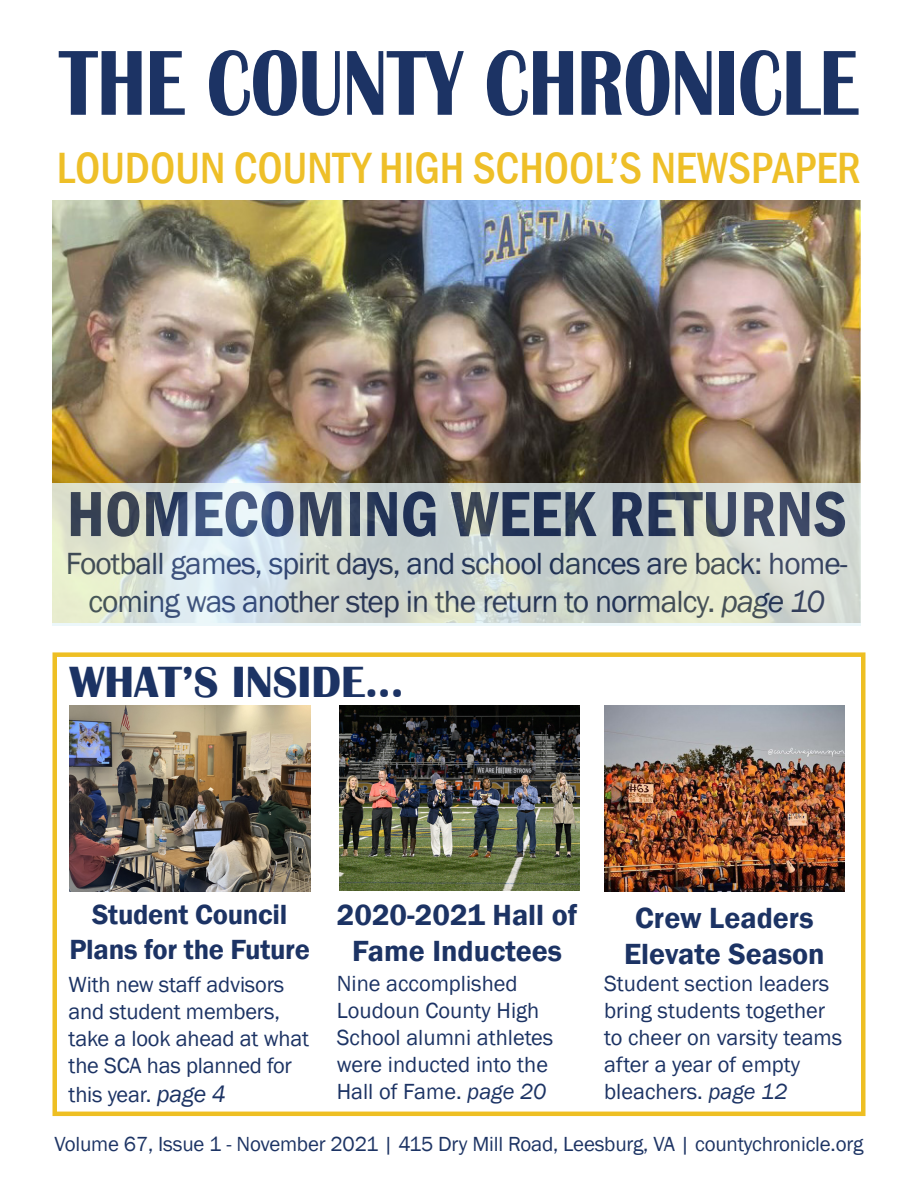
<style>
.page{position:relative;width:918px;height:1188px;background:#fff}
.page>*{position:absolute;margin:0;border:0;box-sizing:border-box;transform-origin:0 0}
.default_headline{font:700 95.55px "Britannic";color:#1c3364;scale:.77 1}
.t1{font:600 condensed 66px "Franklin Gothic";color:#1c3364}
.default_caption{font:500 condensed 45px "Franklin Gothic";color:#eebf28}
.default_headline-2{font:700 45px "Britannic";color:#1c3364}
.t2{font:31.5px/37.8px "Franklin Gothic";letter-spacing:-.03em;color:#1c3364;text-align:center}
.default_headline-3{font:600 30px/36px "Franklin Gothic";color:#1c3364;text-align:center}
.default_headline-4{font:600 28.5px/34.2px "Franklin Gothic";letter-spacing:-.01em;color:#1c3364;text-align:center}
.default_headline-5{font:22.5px/27px "Franklin Gothic";color:#1c3364}
.t3{font:21px "Franklin Gothic";letter-spacing:-.01em;color:#1d3464}
.s1{font-style:italic}
.s2{font-style:italic;font-size:24px}
</style>
<div class="page">
<div style="left:52px;top:652px;width:814px;height:464px;border:4px solid #eebf23"></div>
<img style="left:69px;top:705px;width:241px;height:186px">
<img style="left:604px;top:705px;width:241px;height:186px">
<img style="left:52px;top:201px;width:809px;height:282px">
<svg style="left:52px;top:483px;width:809px;height:143px;background:#d5ddd6"></svg>
<img style="left:340px;top:705px;width:239px;height:186px">
<p class="default_headline" style="left:59px;top:29px;width:1040px">THE COUNTY CHRONICLE</p>
<p class="default_caption" style="left:57px;top:138px;width:806px">LOUDOUN COUNTY HIGH SCHOOL’S NEWSPAPER</p>
<h2 class="t1" style="left:67px;top:470px;width:782px">HOMECOMING WEEK RETURNS</h2>
<h3 class="t2" style="left:66px;top:545px;width:783px">Football games, spirit days, and school dances are back: home&shy;coming was another step in the return to normalcy. <span class="s1">page 10</span></h3>
<p class="default_headline-2" style="left:69px;top:656px;width:336px">WHAT’S INSIDE...</p>
<p class="default_headline-3" style="left:337px;top:898px;width:242px">2020-2021 Hall of<br>Fame Inductees</p>
<p class="default_headline-3" style="left:635px;top:900px;width:180px">Crew Leaders</p>
<p class="default_headline-4" style="left:69px;top:898px;width:242px">Student Council<br>Plans for the Future</p>
<p class="default_headline-5" style="left:69px;top:971px;width:242px;line-height:27.5px">With new staff advisors and student members, take a look ahead at what the SCA has planned for this year. <span class="s2">page 4</span></p>
<p class="default_headline-3" style="left:624px;top:936px;width:202px">Elevate Season</p>
<p class="default_headline-5" style="left:337px;top:971px;width:218px">Nine accomplished<br>Loudoun County High<br>School alumni athletes were inducted into the<br>Hall of Fame. <span class="s1">page 20</span></p>
<p class="default_headline-5" style="left:604px;top:971px;width:240px">Student section leaders bring students together to cheer on varsity teams after a year of empty bleachers. <span class="s1">page 12</span></p>
<p class="t3" style="left:55px;top:1131px;width:810px">Volume 67, Issue 1 - November 2021 | 415 Dry Mill Road, Leesburg, VA | countychronicle.org</p>
</div>
